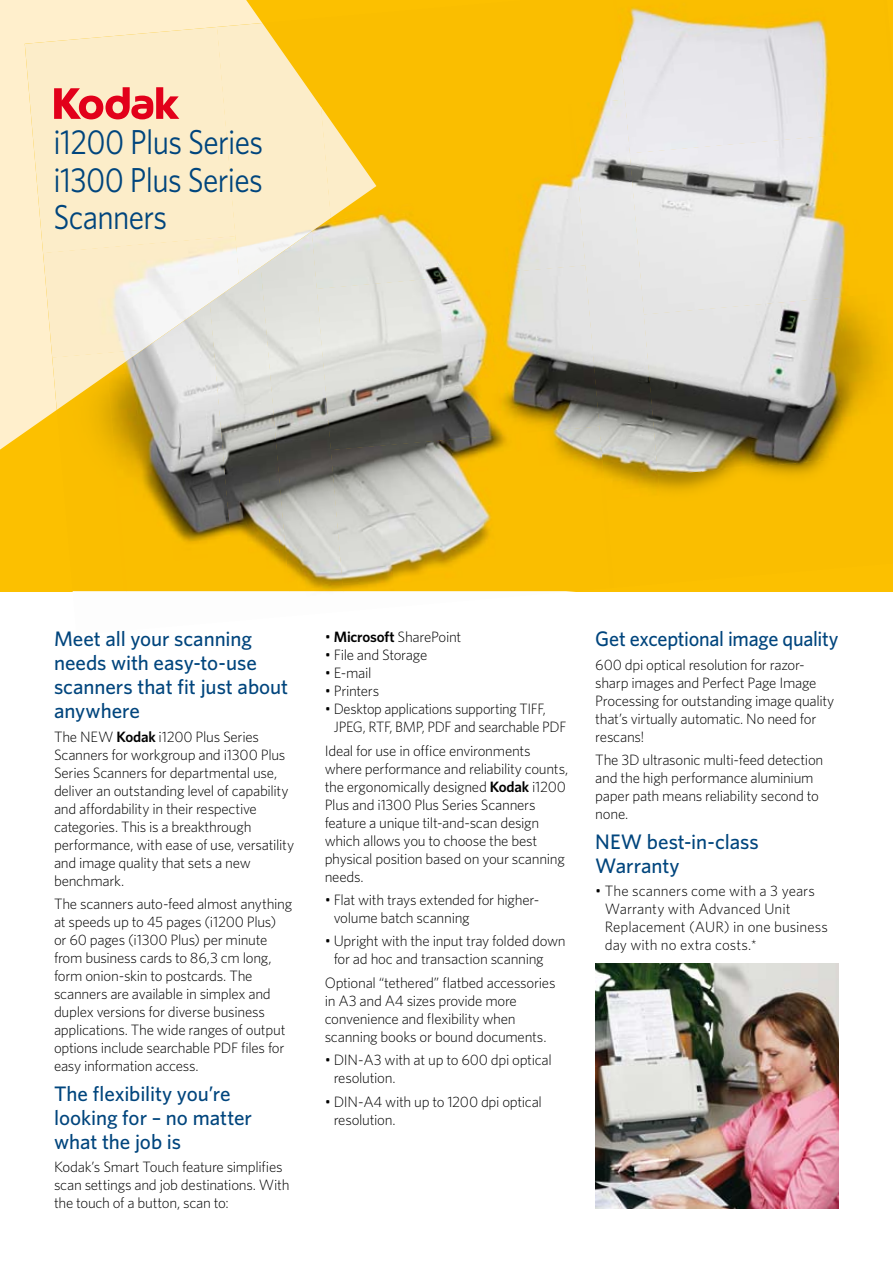
<style>
.page{position:relative;width:893px;height:1263px;background:#fff}
.page>*{position:absolute;margin:0;border:0;box-sizing:border-box;transform-origin:0 0}
.t1{font:34.65px/37.5px "Whitney K";letter-spacing:-.02em;color:#00457d;text-align:justify;scale:.9 1}
.t2{font:500 21px/24px "Whitney K";letter-spacing:-.005em;color:#00457d}
.t3{font:500 21px "Whitney K";letter-spacing:-.005em;color:#00457d;scale:.96 1}
.t4{font:300 15px/18px "Whitney K";letter-spacing:-.02em;color:#000}
.t5{font:300 15px/18px "Whitney K";color:#000}
.s1{font-weight:600}
</style>
<div class="page">
<img style="left:595px;top:964px;width:244px;height:245px">
<img style="left:73px;top:591px;width:503px;height:1px">
<div style="left:614px;top:583px;width:279px;height:8px;background:#fcc000"></div>
<div style="left:262px;top:0;width:354px;height:104px;background:#fabe00"></div>
<img style="left:616px;top:0;width:277px;height:130px">
<img style="left:331px;top:104px;width:240px;height:161px">
<img style="left:571px;top:99px;width:97px;height:489px">
<img style="left:289px;top:231px;width:54px;height:360px">
<img style="left:629px;top:130px;width:264px;height:185px">
<img style="left:235px;top:282px;width:54px;height:309px">
<img style="left:127px;top:450px;width:108px;height:141px">
<img style="left:317px;top:265px;width:283px;height:185px">
<div style="left:57px;top:450px;width:70px;height:141px;background:#fabe00"></div>
<img style="left:644px;top:292px;width:249px;height:184px">
<img style="left:331px;top:426px;width:283px;height:165px">
<img style="left:658px;top:455px;width:235px;height:128px">
<svg style="left:0;top:0;width:262px;height:450px;background:#ecdcb1"></svg>
<img style="left:25px;top:23px;width:192px;height:4px">
<div style="left:25px;top:27px;width:192px;height:226px;background:#fcedc9"></div>
<img style="left:217px;top:23px;width:114px;height:259px">
<img style="left:321px;top:107px;width:55px;height:111px">
<img style="left:43px;top:236px;width:197px;height:122px">
<img style="left:52px;top:349px;width:91px;height:61px">
<svg style="left:54px;top:87px;width:125px;height:32px;background:#ee716d"></svg>
<h1 class="t1" style="left:53px;top:123px;width:235px">i1200 Plus Series i1300 Plus Series Scanners</h1>
<h2 class="t2" style="left:54px;top:627px;width:236px">Meet all your scanning needs with easy-to-use scanners that fit just about anywhere</h2>
<p class="t4" style="left:54px;top:727px;width:242px">The NEW <span class="s1">Kodak</span> i1200 Plus Series Scanners for workgroup and i1300 Plus Series Scanners for departmental use, deliver an outstanding level of capability and affordability in their respective categories. This is a breakthrough performance, with ease of use, versatility and image quality that sets a new benchmark.</p>
<p class="t4" style="left:54px;top:895px;width:240px">The scanners auto-feed almost anything at speeds up to 45 pages (i1200 Plus) or 60 pages (i1300 Plus) per minute from business cards to 86,3 cm long, form onion-skin to postcards. The scanners are available in simplex and duplex versions for diverse business applications. The wide ranges of output options include searchable PDF files for easy information access.</p>
<h2 class="t2" style="left:54px;top:1081px;width:200px">The flexibility you’re looking for – no matter what the job is</h2>
<p class="t4" style="left:54px;top:1158px;width:237px">Kodak’s Smart Touch feature simplifies scan settings and job destinations. With the touch of a button, scan to:</p>
<p class="t4" style="left:325px;top:628px;width:138px">• <span class="s1">Microsoft</span> SharePoint</p>
<p class="t4" style="left:325px;top:646px;width:104px">• File and Storage</p>
<p class="t4" style="left:325px;top:664px;width:48px">• E-mail</p>
<p class="t4" style="left:325px;top:682px;width:56px">• Printers</p>
<p class="t4" style="left:334px;top:700px;width:234px;text-indent:-9px">• Desktop applications supporting TIFF,<br>JPEG, RTF, BMP, PDF and searchable PDF</p>
<p class="t4" style="left:325px;top:741px;width:245px">Ideal for use in office environments where performance and reliability counts, the ergonomically designed <span class="s1">Kodak</span> i1200<br>Plus and i1300 Plus Series Scanners feature a unique tilt-and-scan design which allows you to choose the best physical position based on your scanning needs.</p>
<p class="t4" style="left:334px;top:890px;width:207px;text-indent:-9px">• Flat with trays extended for higher&shy;volume batch scanning</p>
<p class="t4" style="left:334px;top:932px;width:234px;text-indent:-9px">• Upright with the input tray folded down for ad hoc and transaction scanning</p>
<p class="t4" style="left:325px;top:973px;width:232px">Optional “tethered” flatbed accessories in A3 and A4 sizes provide more convenience and flexibility when scanning books or bound documents.</p>
<p class="t4" style="left:334px;top:1051px;width:220px;text-indent:-9px">• DIN-A3 with at up to 600 dpi optical resolution.</p>
<p class="t4" style="left:334px;top:1092px;width:210px;text-indent:-9px">• DIN-A4 with up to 1200 dpi optical resolution.</p>
<h2 class="t3" style="left:595px;top:626px;width:255px">Get exceptional image quality</h2>
<p class="t4" style="left:595px;top:655px;width:241px">600 dpi optical resolution for razor&shy;sharp images and Perfect Page Image Processing for outstanding image quality that’s virtually automatic. No need for rescans!</p>
<p class="t4" style="left:595px;top:751px;width:230px">The 3D ultrasonic multi-feed detection and the high performance aluminium paper path means reliability second to none.</p>
<h2 class="t2" style="left:595px;top:829px;width:165px">NEW best-in-class<br>Warranty</h2>
<p class="t5" style="left:605px;top:882px;width:225px;text-indent:-10px">• The scanners come with a 3 years<br>Warranty with Advanced Unit<br>Replacement (AUR) in one business day with no extra costs.*</p>
</div>
